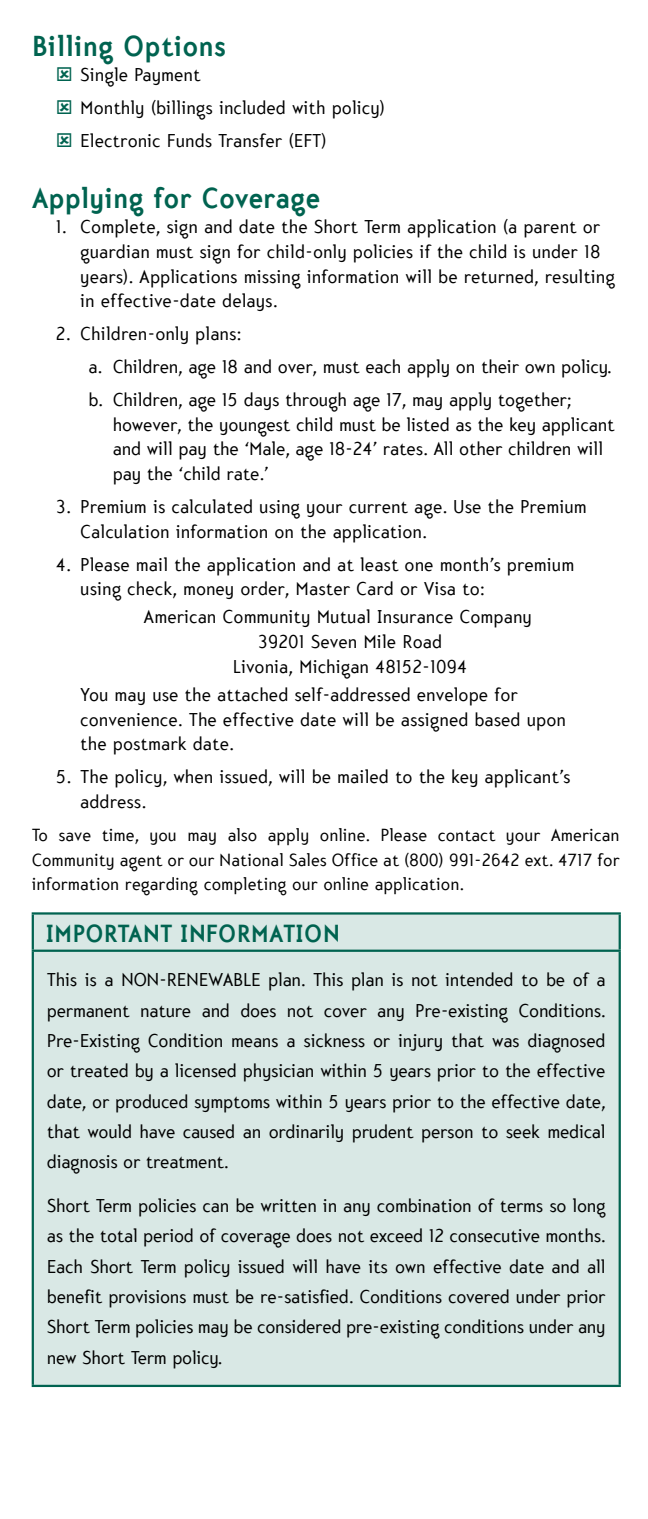
<style>
.page{position:relative;width:648px;height:1519px;background:#fff}
.page>*{position:absolute;margin:0;border:0;box-sizing:border-box;transform-origin:0 0}
.t1{font:700 31.5px "Mercury";color:#006350}
.t2{font:700 27px "Mercury";color:#006350}
.t3{font:20.25px/30.4px "Mercury";color:#000}
.t4{font:19.12px/24.8px "Mercury";color:#000;text-align:justify}
</style>
<div class="page">
<div style="left:34px;top:914px;width:585px;height:471px;background:#d9e8e5"></div>
<hr style="left:32px;top:912px;width:589px;height:2px;background:#006350">
<hr style="left:32px;top:914px;width:2px;height:35px;background:#006350">
<hr style="left:619px;top:914px;width:2px;height:35px;background:#006350">
<hr style="left:32px;top:949px;width:589px;height:3px;background:#006350">
<hr style="left:32px;top:952px;width:2px;height:433px;background:#006350">
<hr style="left:619px;top:952px;width:2px;height:433px;background:#006350">
<hr style="left:32px;top:1385px;width:589px;height:2px;background:#006350">
<h1 class="t1" style="left:32px;top:29px;width:196px">Billing Options</h1>
<p class="t3" style="left:80px;top:59px;width:306px;line-height:32.9px">Single Payment<br>Monthly (billings included with policy)<br>Electronic Funds Transfer (EFT)</p>
<h1 class="t1" style="left:32px;top:181px;width:290px">Applying for Coverage</h1>
<p class="t3" style="left:80px;top:215px;width:536px;line-height:24.8px;text-indent:-24px">1. Complete, sign and date the Short Term application (a parent or guardian must sign for child-only policies if the child is under 18 years). Applications missing information will be returned, resulting in effective-date delays.</p>
<p class="t3" style="left:88px;top:318px;width:525px;line-height:32.9px;text-indent:-32px">2. Children-only plans:<br>a. Children, age 18 and over, must each apply on their own policy. b. Children, age 15 days through age 17, may apply together;</p>
<p class="t3" style="left:113px;top:412px;width:504px;line-height:24.8px">however, the youngest child must be listed as the key applicant and will pay the ‘Male, age 18-24’ rates. All other children will pay the ‘child rate.’</p>
<p class="t3" style="left:80px;top:495px;width:508px;line-height:24.8px;text-indent:-24px">3. Premium is calculated using your current age. Use the Premium<br>Calculation information on the application.</p>
<p class="t3" style="left:80px;top:552px;width:496px;line-height:24.8px;text-indent:-24px">4. Please mail the application and at least one month’s premium using check, money order, Master Card or Visa to:</p>
<p class="t3" style="left:144px;top:602px;width:390px">American Community Mutual Insurance Company</p>
<p class="t3" style="left:258px;top:627px;width:186px">39201 Seven Mile Road</p>
<p class="t3" style="left:233px;top:652px;width:236px">Livonia, Michigan 48152-1094</p>
<p class="t3" style="left:80px;top:682px;width:487px;line-height:24.8px">You may use the attached self-addressed envelope for convenience. The effective date will be assigned based upon the postmark date.</p>
<p class="t3" style="left:80px;top:765px;width:492px;line-height:24.8px;text-indent:-24px">5. The policy, when issued, will be mailed to the key applicant’s address.</p>
<p class="t4" style="left:32px;top:823px;width:590px">To save time, you may also apply online. Please contact your American Community agent or our National Sales Office at (800) 991-2642 ext. 4717 for information regarding completing our online application.</p>
<h2 class="t2" style="left:46px;top:918px;width:87px">Important</h2>
<h2 class="t2" style="left:180px;top:918px;width:104px">Information</h2>
<p class="t3" style="left:47px;top:965px;width:560px;text-align:justify">This is a NON-RENEWABLE plan. This plan is not intended to be of a permanent nature and does not cover any Pre-existing Conditions.<br>Pre-Existing Condition means a sickness or injury that was diagnosed or treated by a licensed physician within 5 years prior to the effective date, or produced symptoms within 5 years prior to the effective date, that would have caused an ordinarily prudent person to seek medical diagnosis or treatment.</p>
<p class="t3" style="left:47px;top:1190px;width:560px;text-align:justify">Short Term policies can be written in any combination of terms so long as the total period of coverage does not exceed 12 consecutive months.<br>Each Short Term policy issued will have its own effective date and all benefit provisions must be re-satisfied. Conditions covered under prior Short Term policies may be considered pre-existing conditions under any new Short Term policy.</p>
</div>
